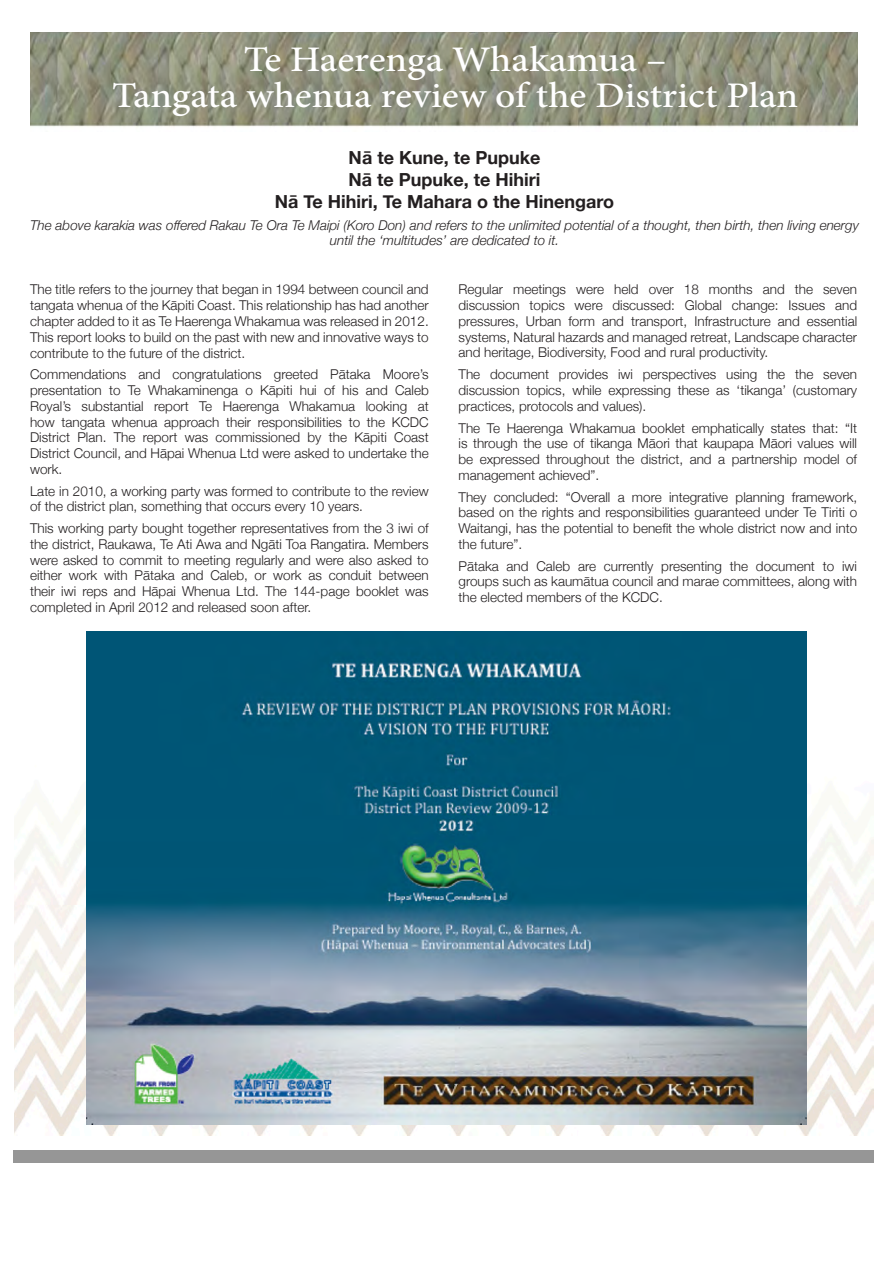
<style>
.page{position:relative;width:893px;height:1263px;background:#fff}
.page>*{position:absolute;margin:0;border:0;box-sizing:border-box;transform-origin:0 0}
.t1{font:500 36px/36px "Minion Pro";color:#fff;text-align:center;scale:1.1 1}
.t2{font:700 18px "Helvetica Neue";color:#231f20}
.t3{font:300 13.5px/15.8px "Helvetica Neue";color:#231f20;text-align:justify}
.t4{font:italic 300 13.5px/15.8px "Helvetica Neue";color:#231f20;text-align:center}
</style>
<div class="page">
<img style="left:15px;top:800px;width:859px;height:335px">
<img style="left:30px;top:33px;width:827px;height:94px">
<div style="left:14px;top:1150px;width:860px;height:13px;background:#969696"></div>
<img style="left:86px;top:631px;width:721px;height:494px">
<p class="t1" style="left:112px;top:41px;width:625px">Te Haerenga Whakamua –<br>Tangata whenua review of the District Plan</p>
<p class="t2" style="left:349px;top:144px;width:193px">Nā te Kune, te Pupuke</p>
<p class="t2" style="left:348px;top:165px;width:193px">Nā te Pupuke, te Hihiri</p>
<p class="t2" style="left:275px;top:187px;width:341px">Nā Te Hihiri, Te Mahara o the Hinengaro</p>
<p class="t4" style="left:30px;top:216px;width:830px">The above karakia was offered Rakau Te Ora Te Maipi (Koro Don) and refers to the unlimited potential of a thought, then birth, then living energy until the ‘multitudes’ are dedicated to it.</p>
<p class="t3" style="left:30px;top:281px;width:400px">The title refers to the journey that began in 1994 between council and tangata whenua of the Kāpiti Coast. This relationship has had another chapter added to it as Te Haerenga Whakamua was released in 2012.<br>This report looks to build on the past with new and innovative ways to contribute to the future of the district.</p>
<p class="t3" style="left:30px;top:366px;width:400px">Commendations and congratulations greeted Pātaka Moore’s presentation to Te Whakaminenga o Kāpiti hui of his and Caleb Royal’s substantial report Te Haerenga Whakamua looking at how tangata whenua approach their responsibilities to the KCDC District Plan. The report was commissioned by the Kāpiti Coast District Council, and Hāpai Whenua Ltd were asked to undertake the work.</p>
<p class="t3" style="left:30px;top:482px;width:400px">Late in 2010, a working party was formed to contribute to the review of the district plan, something that occurs every 10 years.</p>
<p class="t3" style="left:30px;top:520px;width:400px">This working party bought together representatives from the 3 iwi of the district, Raukawa, Te Ati Awa and Ngāti Toa Rangatira. Members were asked to commit to meeting regularly and were also asked to either work with Pātaka and Caleb, or work as conduit between their iwi reps and Hāpai Whenua Ltd. The 144-page booklet was completed in April 2012 and released soon after.</p>
<p class="t3" style="left:458px;top:281px;width:400px">Regular meetings were held over 18 months and the seven discussion topics were discussed: Global change: Issues and pressures, Urban form and transport, Infrastructure and essential systems, Natural hazards and managed retreat, Landscape character and heritage, Biodiversity, Food and rural productivity.</p>
<p class="t3" style="left:458px;top:366px;width:400px">The document provides iwi perspectives using the the seven discussion topics, while expressing these as ‘tikanga’ (customary practices, protocols and values).</p>
<p class="t3" style="left:458px;top:419px;width:400px">The Te Haerenga Whakamua booklet emphatically states that: “It is through the use of tikanga Māori that kaupapa Māori values will be expressed throughout the district, and a partnership model of management achieved”.</p>
<p class="t3" style="left:458px;top:488px;width:400px">They concluded: “Overall a more integrative planning framework, based on the rights and responsibilities guaranteed under Te Tiriti o Waitangi, has the potential to benefit the whole district now and into the future”.</p>
<p class="t3" style="left:458px;top:557px;width:400px">Pātaka and Caleb are currently presenting the document to iwi groups such as kaumātua council and marae committees, along with the elected members of the KCDC.</p>
</div>
